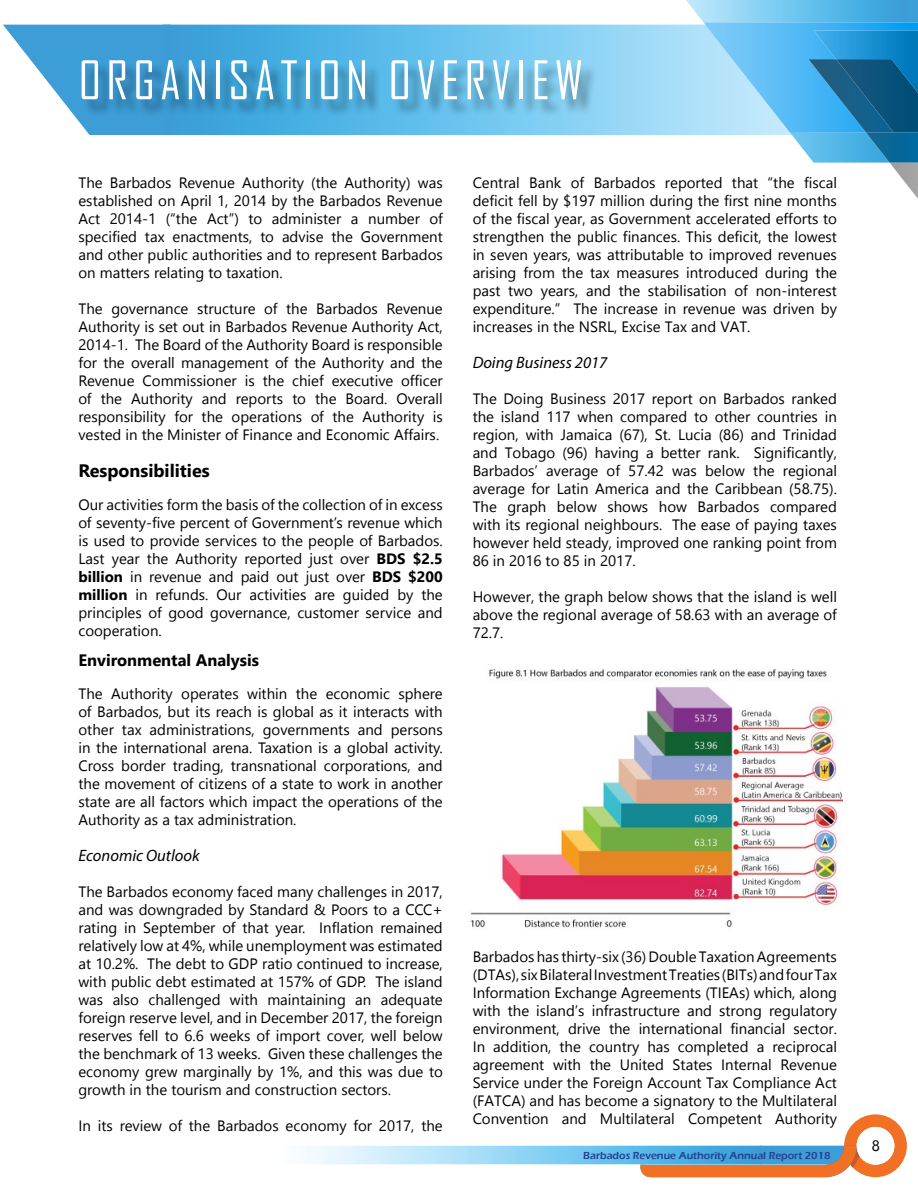
<style>
.page{position:relative;width:918px;height:1188px;background:#fff}
.page>*{position:absolute;margin:0;border:0;box-sizing:border-box;transform-origin:0 0}
.t1{font:51px "Agency FB";letter-spacing:.1em;color:#fff}
.t2{font:700 18px "Nirmala UI";color:#000}
.t3{font:italic 16.5px "Myriad Pro";color:#000}
.t4{font:700 16.5px "Nirmala UI";color:#000}
.t5{font:15px/18px "Nirmala UI";color:#000;text-align:justify}
.t6{font:600 10.5px "Eras ITC";color:#25408f}
.s1{font-weight:700}
</style>
<div class="page">
<svg style="left:305px;top:1114px;width:602px;height:63px"></svg>
<div style="left:857px;top:1127px;width:37px;height:38px;background:#fff;border-radius:50%"></div>
<svg style="left:3px;top:25px;width:683px;height:110px;background:#74c2ea"></svg>
<svg style="left:686px;top:0;width:232px;height:199px"></svg>
<img style="left:866px;top:133px;width:52px;height:30px">
<img style="left:703px;top:22px;width:215px;height:111px">
<img style="left:808px;top:59px;width:110px;height:74px">
<img style="left:814px;top:31px;width:104px;height:62px">
<img style="left:836px;top:59px;width:82px;height:73px">
<div style="left:82px;top:63px;width:515px;height:54px;background:#000;opacity:.38"></div>
<img style="left:470px;top:669px;width:373px;height:260px">
<h1 class="t1" style="left:78px;top:49px;width:506px">ORGANISATION OVERVIEW</h1>
<p class="t5" style="left:78px;top:173px;width:366px">The Barbados Revenue Authority (the Authority) was established on April 1, 2014 by the Barbados Revenue Act 2014-1 (“the Act”) to administer a number of specified tax enactments, to advise the Government and other public authorities and to represent Barbados on matters relating to taxation.</p>
<p class="t5" style="left:78px;top:299px;width:366px">The governance structure of the Barbados Revenue Authority is set out in Barbados Revenue Authority Act, 2014-1. The Board of the Authority Board is responsible for the overall management of the Authority and the Revenue Commissioner is the chief executive officer of the Authority and reports to the Board. Overall responsibility for the operations of the Authority is vested in the Minister of Finance and Economic Affairs.</p>
<p class="t2" style="left:78px;top:455px;width:133px">Responsibilities</p>
<p class="t5" style="left:78px;top:494px;width:366px">Our activities form the basis of the collection of in excess of seventy-five percent of Government’s revenue which is used to provide services to the people of Barbados.<br>Last year the Authority reported just over <span class="s1">BDS $2.5 billion</span> in revenue and paid out just over <span class="s1">BDS $200 million</span> in refunds. Our activities are guided by the principles of good governance, customer service and cooperation.</p>
<p class="t4" style="left:78px;top:646px;width:182px">Environmental Analysis</p>
<p class="t5" style="left:78px;top:683px;width:366px">The Authority operates within the economic sphere of Barbados, but its reach is global as it interacts with other tax administrations, governments and persons in the international arena. Taxation is a global activity.<br>Cross border trading, transnational corporations, and the movement of citizens of a state to work in another state are all factors which impact the operations of the Authority as a tax administration.</p>
<p class="t3" style="left:78px;top:846px;width:123px">Economic Outlook</p>
<p class="t5" style="left:78px;top:882px;width:366px">The Barbados economy faced many challenges in 2017, and was downgraded by Standard &amp; Poors to a CCC+ rating in September of that year. Inflation remained relatively low at 4%, while unemployment was estimated at 10.2%. The debt to GDP ratio continued to increase, with public debt estimated at 157% of GDP. The island was also challenged with maintaining an adequate foreign reserve level, and in December 2017, the foreign reserves fell to 6.6 weeks of import cover, well below the benchmark of 13 weeks. Given these challenges the economy grew marginally by 1%, and this was due to growth in the tourism and construction sectors.</p>
<p class="t5" style="left:78px;top:1116px;width:366px">In its review of the Barbados economy for 2017, the</p>
<p class="t5" style="left:473px;top:173px;width:366px">Central Bank of Barbados reported that “the fiscal deficit fell by $197 million during the first nine months of the fiscal year, as Government accelerated efforts to strengthen the public finances. This deficit, the lowest in seven years, was attributable to improved revenues arising from the tax measures introduced during the past two years, and the stabilisation of non-interest expenditure.” The increase in revenue was driven by increases in the NSRL, Excise Tax and VAT.</p>
<p class="t3" style="left:473px;top:352px;width:136px">Doing Business 2017</p>
<p class="t5" style="left:473px;top:389px;width:366px">The Doing Business 2017 report on Barbados ranked the island 117 when compared to other countries in region, with Jamaica (67), St. Lucia (86) and Trinidad and Tobago (96) having a better rank. Significantly, Barbados’ average of 57.42 was below the regional average for Latin America and the Caribbean (58.75).<br>The graph below shows how Barbados compared with its regional neighbours. The ease of paying taxes however held steady, improved one ranking point from 86 in 2016 to 85 in 2017.</p>
<p class="t5" style="left:473px;top:587px;width:366px">However, the graph below shows that the island is well above the regional average of 58.63 with an average of 72.7.</p>
<p class="t5" style="left:473px;top:947px;width:366px">Barbados has thirty-six (36) Double Taxation Agreements (DTAs), six Bilateral Investment Treaties (BITs) and four Tax Information Exchange Agreements (TIEAs) which, along with the island’s infrastructure and strong regulatory environment, drive the international financial sector.<br>In addition, the country has completed a reciprocal agreement with the United States Internal Revenue Service under the Foreign Account Tax Compliance Act (FATCA) and has become a signatory to the Multilateral Convention and Multilateral Competent Authority</p>
<p class="t6" style="left:583px;top:1149px;width:249px">Barbados Revenue Authority Annual Report 2018</p>
<p class="t5" style="left:872px;top:1136px;width:10px">8</p>
</div>
